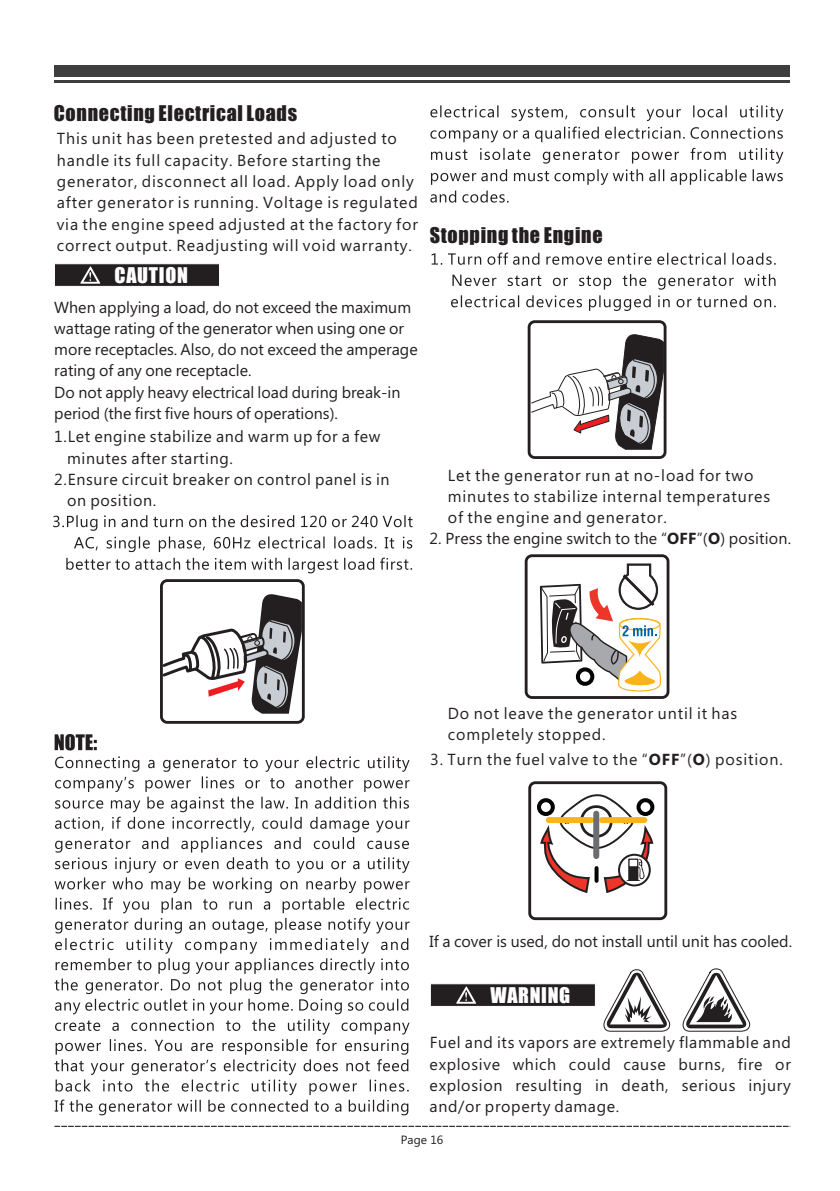
<style>
.page{position:relative;width:840px;height:1191px;background:#fff}
.page>*{position:absolute;margin:0;border:0;box-sizing:border-box;transform-origin:0 0}
.t1{font:20px "Impact";letter-spacing:.035em;color:#231f20}
.t2{font:20px "Impact";letter-spacing:.035em;color:#fff}
.t3{font:16px/21.2px "Ebrima";letter-spacing:.04em;color:#231f20}
.t4{font:16px/21.2px "Ebrima";color:#231f20}
.t5{font:16px "Ebrima";letter-spacing:.015em;color:#231f20}
.t6{font:12px "Ebrima";color:#231f20}
.s1{font-weight:700}
</style>
<div class="page">
<div style="left:524px;top:554px;width:145px;height:145px;border:3px solid #231f20;border-radius:6px"></div>
<div style="left:528px;top:781px;width:138px;height:139px;background:#fff;border:3px solid #231f20;border-radius:6px"></div>
<div style="left:536px;top:798px;width:18px;height:18px;border:4px solid #030303;border-radius:50%"></div>
<div style="left:636px;top:798px;width:18px;height:18px;border:4px solid #030303;border-radius:50%"></div>
<svg style="left:539px;top:794px;width:114px;height:99px"></svg>
<svg style="left:54px;top:1125px;width:735px;height:1px"></svg>
<div style="left:54px;top:65px;width:735px;height:11px;background:#3e3e3f"></div>
<hr style="left:54px;top:80px;width:735px;height:3px;background:#3e3e3f">
<svg style="left:54px;top:756px;width:355px;height:359px"></svg>
<svg style="left:55px;top:734px;width:42px;height:16px"></svg>
<svg style="left:431px;top:252px;width:344px;height:59px"></svg>
<div style="left:54px;top:263px;width:166px;height:24px;background:#231f20;border:1px solid #fff"></div>
<svg style="left:80px;top:266px;width:20px;height:18px"></svg>
<div style="left:430px;top:983px;width:165px;height:23px;background:#231f20;border:1px solid #fff"></div>
<svg style="left:456px;top:986px;width:20px;height:17px"></svg>
<svg style="left:603px;top:969px;width:67px;height:62px"></svg>
<svg style="left:682px;top:968px;width:68px;height:63px"></svg>
<div style="left:527px;top:320px;width:139px;height:139px;background:#fff;border:3px solid #231f20;border-radius:6px"></div>
<svg style="left:530px;top:333px;width:133px;height:359px"></svg>
<div style="left:160px;top:579px;width:144px;height:145px;background:#fff;border:3px solid #231f20;border-radius:6px"></div>
<svg style="left:160px;top:592px;width:142px;height:132px"></svg>
<svg style="left:430px;top:105px;width:353px;height:98px"></svg>
<svg style="left:53px;top:515px;width:359px;height:58px"></svg>
<p class="t1" style="left:54px;top:105px;width:245px">Connecting Electrical Loads</p>
<p class="t3" style="left:57px;top:130px;width:362px">This unit has been pretested and adjusted to handle its full capacity. Before starting the generator, disconnect all load. Apply load only after generator is running. Voltage is regulated via the engine speed adjusted at the factory for correct output. Readjusting will void warranty.</p>
<p class="t2" style="left:115px;top:267px;width:75px">CAUTION</p>
<p class="t4" style="left:54px;top:298px;width:365px">When applying a load, do not exceed the maximum wattage rating of the generator when using one or more receptacles. Also, do not exceed the amperage rating of any one receptacle.<br>Do not apply heavy electrical load during break-in period (the first five hours of operations).</p>
<p class="t3" style="left:54px;top:428px;width:327px">1.Let engine stabilize and warm up for a few</p>
<p class="t3" style="left:67px;top:449px;width:167px">minutes after starting.</p>
<p class="t3" style="left:54px;top:470px;width:337px">2.Ensure circuit breaker on control panel is in</p>
<p class="t3" style="left:67px;top:491px;width:90px">on position.</p>
<p class="t1" style="left:429px;top:227px;width:174px">Stopping the Engine</p>
<p class="t3" style="left:447px;top:466px;width:324px">Let the generator run at no-load for two minutes to stabilize internal temperatures of the engine and generator.</p>
<p class="t5" style="left:429px;top:533px;width:363px">2. Press the engine switch to the “<span class="s1">OFF</span>”(<span class="s1">O</span>) position.</p>
<p class="t3" style="left:447px;top:704px;width:291px">Do not leave the generator until it has completely stopped.</p>
<p class="t3" style="left:430px;top:750px;width:354px">3. Turn the fuel valve to the “<span class="s1">OFF</span>”(<span class="s1">O</span>) position.</p>
<p class="t4" style="left:429px;top:932px;width:364px">If a cover is used, do not install until unit has cooled.</p>
<p class="t2" style="left:490px;top:987px;width:81px">WARNING</p>
<p class="t3" style="left:429px;top:1033px;width:362px;text-align:justify">Fuel and its vapors are extremely flammable and explosive which could cause burns, fire or explosion resulting in death, serious injury and/or property damage.</p>
<p class="t6" style="left:400px;top:1135px;width:44px">Page 16</p>
</div>
